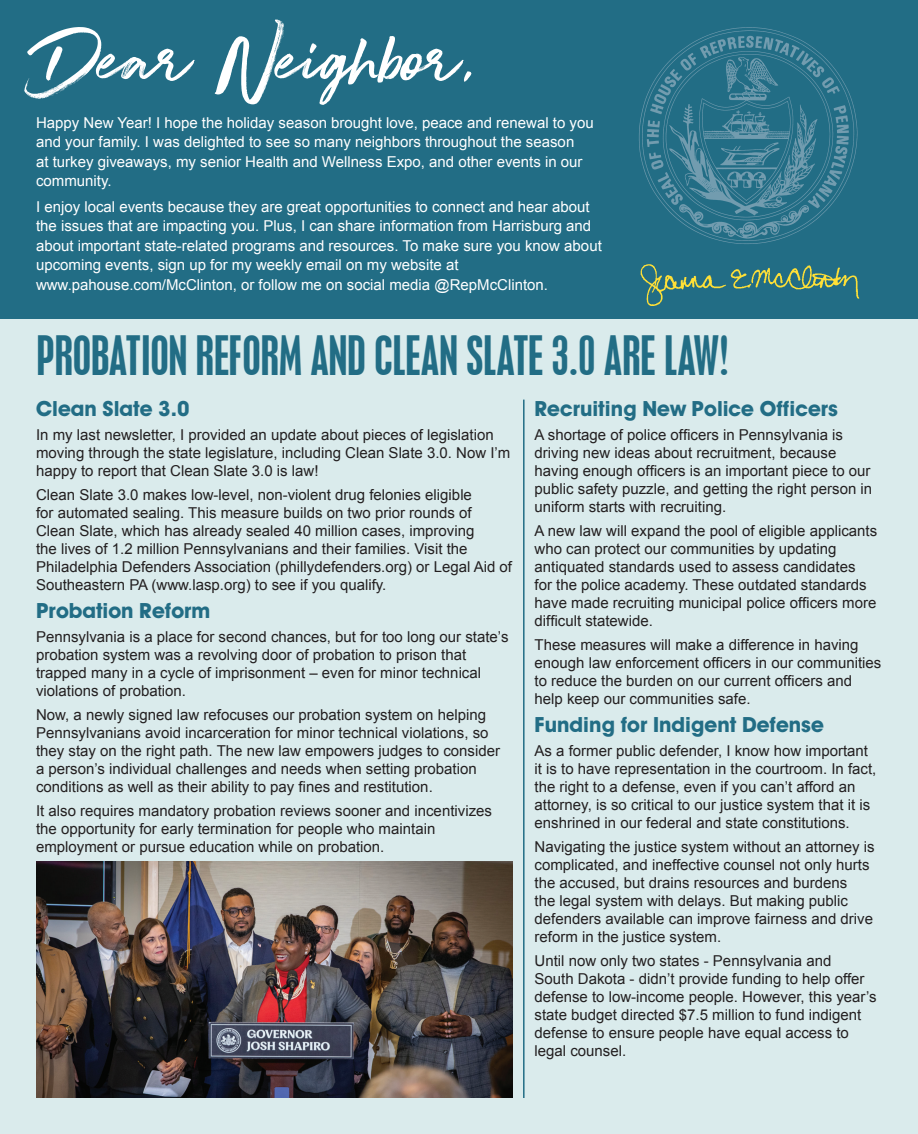
<style>
.page{position:relative;width:918px;height:1134px;background:#fff}
.page>*{position:absolute;margin:0;border:0;box-sizing:border-box;transform-origin:0 0}
.t1{font:88.5px "Super Fly One";color:#fff}
.t2{font:condensed 48px "Placard";color:#226d85}
.t3{font:21px "Avant Guard Bold SWFTE";color:#226d85}
.t4{font:15px/18px "Arial";color:#231f20}
.t5{font:15px/19.5px "Arial";color:#fff}
</style>
<div class="page">
<div style="left:0;top:0;width:918px;height:320px;background:#226d85"></div>
<img style="left:639px;top:27px;width:219px;height:217px">
<img style="left:640px;top:264px;width:220px;height:42px">
<hr style="left:917px;top:0;width:1px;height:1134px;background:#ffe037">
<div style="left:0;top:320px;width:918px;height:814px;background:#daebec"></div>
<img style="left:36px;top:862px;width:477px;height:236px">
<hr style="left:523px;top:400px;width:2px;height:698px;background:#226d85">
<h1 class="t1" style="left:36px;top:8px;width:447px">Dear Neighbor,</h1>
<p class="t5" style="left:36px;top:113px;width:559px">Happy New Year! I hope the holiday season brought love, peace and renewal to you and your family. I was delighted to see so many neighbors throughout the season<br>at turkey giveaways, my senior Health and Wellness Expo, and other events in our community.</p>
<p class="t5" style="left:36px;top:197px;width:567px">I enjoy local events because they are great opportunities to connect and hear about the issues that are impacting you. Plus, I can share information from Harrisburg and about important state-related programs and resources. To make sure you know about upcoming events, sign up for my weekly email on my website at www.pahouse.com/McClinton, or follow me on social media @RepMcClinton.</p>
<h2 class="t2" style="left:36px;top:327px;width:694px">PROBATION REFORM AND CLEAN SLATE 3.0 ARE LAW!</h2>
<h3 class="t3" style="left:36px;top:395px;width:155px">Clean Slate 3.0</h3>
<p class="t4" style="left:36px;top:425px;width:476px">In my last newsletter, I provided an update about pieces of legislation moving through the state legislature, including Clean Slate 3.0. Now I’m happy to report that Clean Slate 3.0 is law!</p>
<p class="t4" style="left:36px;top:485px;width:478px">Clean Slate 3.0 makes low-level, non-violent drug felonies eligible<br>for automated sealing. This measure builds on two prior rounds of Clean Slate, which has already sealed 40 million cases, improving<br>the lives of 1.2 million Pennsylvanians and their families. Visit the Philadelphia Defenders Association (phillydefenders.org) or Legal Aid of Southeastern PA (www.lasp.org) to see if you qualify.</p>
<h3 class="t3" style="left:36px;top:598px;width:176px">Probation Reform</h3>
<p class="t4" style="left:36px;top:628px;width:474px">Pennsylvania is a place for second chances, but for too long our state’s probation system was a revolving door of probation to prison that trapped many in a cycle of imprisonment – even for minor technical violations of probation.</p>
<p class="t4" style="left:36px;top:706px;width:466px">Now, a newly signed law refocuses our probation system on helping Pennsylvanians avoid incarceration for minor technical violations, so they stay on the right path. The new law empowers judges to consider a person’s individual challenges and needs when setting probation conditions as well as their ability to pay fines and restitution.</p>
<p class="t4" style="left:36px;top:802px;width:458px">It also requires mandatory probation reviews sooner and incentivizes the opportunity for early termination for people who maintain employment or pursue education while on probation.</p>
<h3 class="t3" style="left:535px;top:395px;width:305px">Recruiting New Police Officers</h3>
<p class="t4" style="left:535px;top:425px;width:339px">A shortage of police officers in Pennsylvania is driving new ideas about recruitment, because having enough officers is an important piece to our public safety puzzle, and getting the right person in uniform starts with recruiting.</p>
<p class="t4" style="left:535px;top:521px;width:344px">A new law will expand the pool of eligible applicants who can protect our communities by updating antiquated standards used to assess candidates<br>for the police academy. These outdated standards have made recruiting municipal police officers more difficult statewide.</p>
<p class="t4" style="left:535px;top:635px;width:348px">These measures will make a difference in having enough law enforcement officers in our communities to reduce the burden on our current officers and help keep our communities safe.</p>
<h3 class="t3" style="left:535px;top:712px;width:291px">Funding for Indigent Defense</h3>
<p class="t4" style="left:535px;top:742px;width:343px">As a former public defender, I know how important it is to have representation in the courtroom. In fact, the right to a defense, even if you can’t afford an attorney, is so critical to our justice system that it is enshrined in our federal and state constitutions.</p>
<p class="t4" style="left:535px;top:838px;width:342px">Navigating the justice system without an attorney is complicated, and ineffective counsel not only hurts the accused, but drains resources and burdens<br>the legal system with delays. But making public defenders available can improve fairness and drive reform in the justice system.</p>
<p class="t4" style="left:535px;top:952px;width:344px">Until now only two states - Pennsylvania and<br>South Dakota - didn’t provide funding to help offer defense to low-income people. However, this year’s state budget directed $7.5 million to fund indigent defense to ensure people have equal access to legal counsel.</p>
</div>
